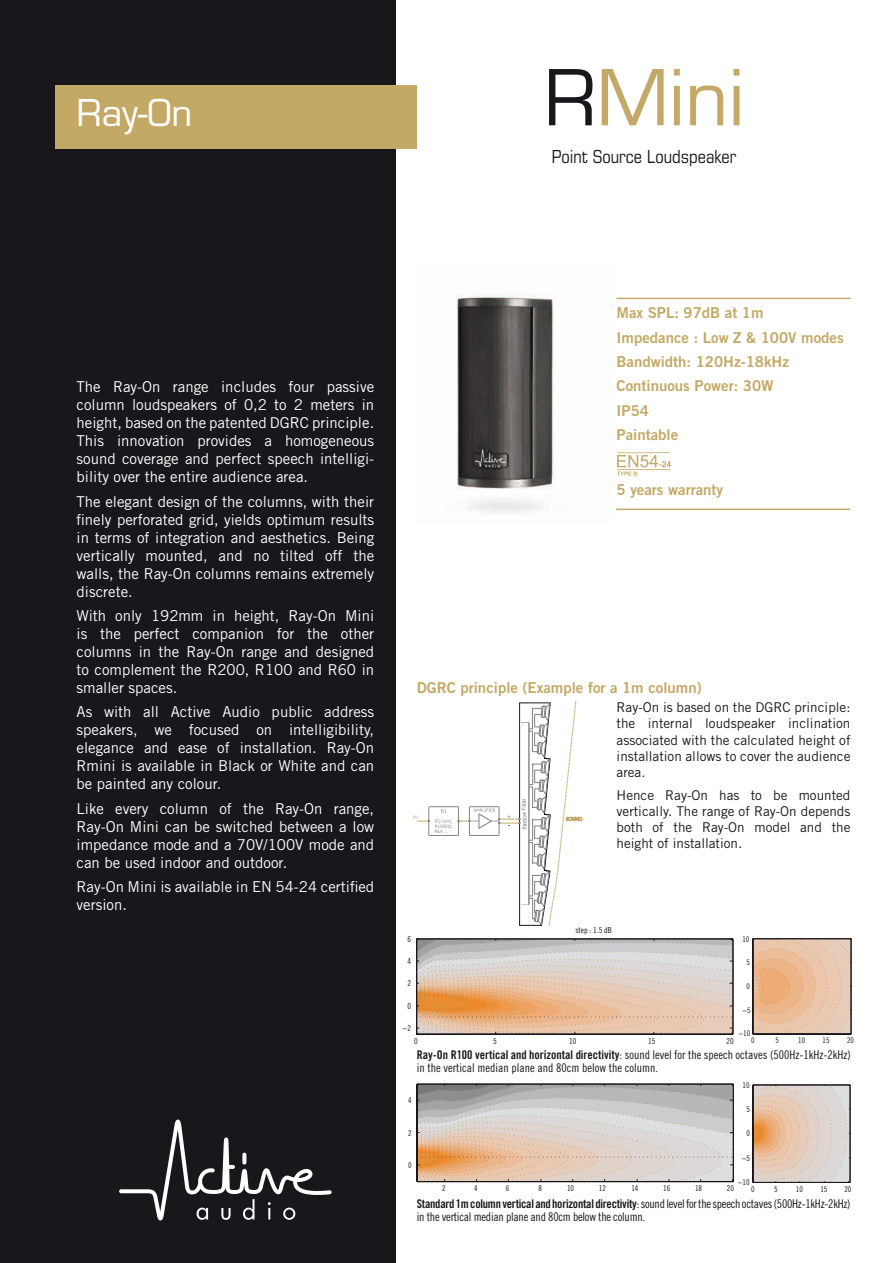
<style>
.page{position:relative;width:893px;height:1263px;background:#fff}
.page>*{position:absolute;margin:0;border:0;box-sizing:border-box;transform-origin:0 0}
.t1{font:75px "Eurostile";color:#c4a966}
.t2{font:36px "Eurostile";color:#fff}
.t3{font:condensed 18px "Eurostile";color:#1a171c}
.t4{font:15px/18px "Trade Gothic";color:#fff;text-align:justify}
.t5{font:15px/24.3px "Trade Gothic Bold Two";color:#c4a966}
.t6{font:13.5px/16.2px "Trade Gothic";color:#1a171c;text-align:justify}
.t7{font:12px/12.8px "Trade Gothic Cond Eighteen";color:#1a171c}
.t8{font:12px "Trade Gothic Bold Cond Twenty";letter-spacing:-.02em;color:#1a171c}
.t9{font:12px "Trade Gothic Cond Eighteen";letter-spacing:-.02em;color:#1a171c}
.t10{font:8.25px "Trade Gothic Cond Eighteen";color:#1a171c}
.t11{font:7.95px "Trade Gothic Cond Eighteen";color:#1a171c}
.t12{font:7.8px "Trade Gothic Cond Eighteen";color:#1a171c}
.s1{color:#1a171c}
.s2{font-family:"Trade Gothic Bold Cond Twenty"}
.s3{font-family:"Trade Gothic Cond Eighteen"}
</style>
<div class="page">
<div style="left:0;top:0;width:395px;height:1263px;background:#1a171c"></div>
<div style="left:55px;top:85px;width:362px;height:64px;background:#c4a966"></div>
<svg style="left:119px;top:1119px;width:213px;height:101px"></svg>
<svg style="left:416px;top:938px;width:317px;height:97px"></svg>
<hr style="left:417px;top:939px;width:316px;height:1px;background:#1a171c">
<hr style="left:417px;top:1034px;width:316px;height:1px;background:#1a171c">
<hr style="left:733px;top:939px;width:1px;height:95px;background:#1a171c">
<hr style="left:416px;top:939px;width:1px;height:95px;background:#1a171c">
<svg style="left:416px;top:1083px;width:318px;height:99px"></svg>
<hr style="left:417px;top:1084px;width:316px;height:1px;background:#1a171c">
<hr style="left:417px;top:1181px;width:316px;height:1px;background:#1a171c">
<hr style="left:733px;top:1084px;width:1px;height:97px;background:#1a171c">
<hr style="left:417px;top:1084px;width:1px;height:97px;background:#1a171c">
<svg style="left:752px;top:938px;width:100px;height:96px"></svg>
<hr style="left:753px;top:938px;width:98px;height:1px;background:#1a171c">
<hr style="left:753px;top:1034px;width:98px;height:1px;background:#1a171c">
<hr style="left:851px;top:939px;width:1px;height:95px;background:#1a171c">
<hr style="left:753px;top:939px;width:1px;height:95px;background:#1a171c">
<svg style="left:752px;top:1085px;width:98px;height:98px"></svg>
<hr style="left:753px;top:1085px;width:97px;height:1px;background:#1a171c">
<hr style="left:753px;top:1182px;width:97px;height:1px;background:#1a171c">
<hr style="left:850px;top:1085px;width:1px;height:97px;background:#1a171c">
<hr style="left:753px;top:1085px;width:1px;height:97px;background:#1a171c">
<div style="left:428px;top:806px;width:31px;height:30px;border:1px solid #848587"></div>
<svg style="left:458px;top:702px;width:124px;height:224px"></svg>
<img style="left:521px;top:723px;width:7px;height:181px">
<svg style="left:414px;top:809px;width:38px;height:24px"></svg>
<hr style="left:617px;top:298px;width:233px;height:1px;background:#c4a966">
<svg style="left:617px;top:455px;width:54px;height:21px"></svg>
<hr style="left:617px;top:452px;width:53px;height:1px;background:#c4a966">
<hr style="left:617px;top:469px;width:53px;height:1px;background:#c4a966">
<hr style="left:616px;top:509px;width:234px;height:1px;background:#c4a966">
<img style="left:456px;top:294px;width:99px;height:218px">
<h2 class="t2" style="left:77px;top:91px;width:117px">Ray-On</h2>
<h1 class="t1" style="left:544px;top:53px;width:202px"><span class="s1">R</span>Mini</h1>
<p class="t3" style="left:552px;top:146px;width:186px">Point Source Loudspeaker</p>
<p class="t4" style="left:77px;top:378px;width:299px">The Ray-On range includes four passive column loudspeakers of 0,2 to 2 meters in height, based on the patented DGRC principle.<br>This innovation provides a homogeneous sound coverage and perfect speech intelligi&shy;bility over the entire audience area.</p>
<p class="t4" style="left:77px;top:492px;width:299px">The elegant design of the columns, with their finely perforated grid, yields optimum results in terms of integration and aesthetics. Being vertically mounted, and no tilted off the walls, the Ray-On columns remains extremely discrete.</p>
<p class="t4" style="left:77px;top:606px;width:299px">With only 192mm in height, Ray-On Mini is the perfect companion for the other columns in the Ray-On range and designed to complement the R200, R100 and R60 in smaller spaces.</p>
<p class="t4" style="left:77px;top:703px;width:299px">As with all Active Audio public address speakers, we focused on intelligibility, elegance and ease of installation. Ray-On Rmini is available in Black or White and can be painted any colour.</p>
<p class="t4" style="left:77px;top:799px;width:299px">Like every column of the Ray-On range, Ray-On Mini can be switched between a low impedance mode and a 70V/100V mode and can be used indoor and outdoor.</p>
<p class="t4" style="left:77px;top:877px;width:299px">Ray-On Mini is available in EN 54-24 certified version.</p>
<p class="t5" style="left:617px;top:301px;width:229px">Max SPL: 97dB at 1m<br>Impedance : Low Z &amp; 100V modes<br>Bandwidth: 120Hz-18kHz<br>Continuous Power: 30W<br>IP54<br>Paintable</p>
<p class="t5" style="left:617px;top:477px;width:108px">5 years warranty</p>
<p class="t5" style="left:417px;top:675px;width:286px">DGRC principle (Example for a 1m column)</p>
<p class="t6" style="left:617px;top:699px;width:235px">Ray-On is based on the DGRC principle: the internal loudspeaker inclination associated with the calculated height of installation allows to cover the audience area.</p>
<p class="t6" style="left:617px;top:786px;width:235px">Hence Ray-On has to be mounted vertically. The range of Ray-On depends both of the Ray-On model and the height of installation.</p>
<p class="t10" style="left:408px;top:934px;width:5px">6</p>
<p class="t10" style="left:575px;top:925px;width:38px">step : 1.5 dB</p>
<p class="t12" style="left:742px;top:934px;width:8px">10</p>
<p class="t10" style="left:408px;top:956px;width:5px">4</p>
<p class="t12" style="left:746px;top:958px;width:5px">5</p>
<p class="t10" style="left:408px;top:978px;width:5px">2</p>
<p class="t12" style="left:746px;top:982px;width:5px">0</p>
<p class="t10" style="left:408px;top:1001px;width:5px">0</p>
<p class="t12" style="left:743px;top:1005px;width:10px">−5</p>
<p class="t10" style="left:402px;top:1023px;width:10px">−2</p>
<p class="t12" style="left:739px;top:1029px;width:13px">−10</p>
<p class="t12" style="left:751px;top:1036px;width:5px">0</p>
<p class="t12" style="left:775px;top:1036px;width:5px">5</p>
<p class="t12" style="left:798px;top:1036px;width:8px">10</p>
<p class="t12" style="left:823px;top:1036px;width:8px">15</p>
<p class="t12" style="left:847px;top:1036px;width:8px">20</p>
<p class="t10" style="left:414px;top:1036px;width:5px">0</p>
<p class="t10" style="left:493px;top:1036px;width:5px">5</p>
<p class="t10" style="left:569px;top:1036px;width:9px">10</p>
<p class="t10" style="left:648px;top:1036px;width:9px">15</p>
<p class="t10" style="left:726px;top:1036px;width:9px">20</p>
<p class="t7" style="left:417px;top:1048px;width:435px"><span class="s2">Ray-On R100 vertical and horizontal directivity</span>: sound level for the speech octaves (500Hz-1kHz-2kHz) in the vertical median plane and 80cm below the column.</p>
<p class="t11" style="left:408px;top:1096px;width:5px">4</p>
<p class="t11" style="left:408px;top:1128px;width:5px">2</p>
<p class="t11" style="left:408px;top:1160px;width:5px">0</p>
<p class="t11" style="left:743px;top:1080px;width:9px">10</p>
<p class="t11" style="left:747px;top:1104px;width:5px">5</p>
<p class="t11" style="left:747px;top:1129px;width:5px">0</p>
<p class="t11" style="left:742px;top:1153px;width:10px">−5</p>
<p class="t11" style="left:738px;top:1177px;width:13px">−10</p>
<p class="t11" style="left:442px;top:1183px;width:5px">2</p>
<p class="t11" style="left:474px;top:1183px;width:5px">4</p>
<p class="t11" style="left:506px;top:1183px;width:5px">6</p>
<p class="t11" style="left:538px;top:1183px;width:5px">8</p>
<p class="t11" style="left:567px;top:1183px;width:9px">10</p>
<p class="t11" style="left:599px;top:1183px;width:9px">12</p>
<p class="t11" style="left:631px;top:1183px;width:9px">14</p>
<p class="t11" style="left:663px;top:1183px;width:9px">16</p>
<p class="t11" style="left:695px;top:1183px;width:9px">18</p>
<p class="t11" style="left:727px;top:1183px;width:9px">20</p>
<p class="t11" style="left:751px;top:1184px;width:5px">0</p>
<p class="t11" style="left:774px;top:1184px;width:5px">5</p>
<p class="t11" style="left:796px;top:1184px;width:9px">10</p>
<p class="t11" style="left:820px;top:1184px;width:9px">15</p>
<p class="t11" style="left:844px;top:1184px;width:9px">20</p>
<p class="t8" style="left:417px;top:1196px;width:435px">Standard 1m column vertical and horizontal directivity<span class="s3">: sound level for the speech octaves (500Hz-1kHz-2kHz)</span></p>
<p class="t9" style="left:417px;top:1209px;width:230px">in the vertical median plane and 80cm below the column.</p>
</div>
